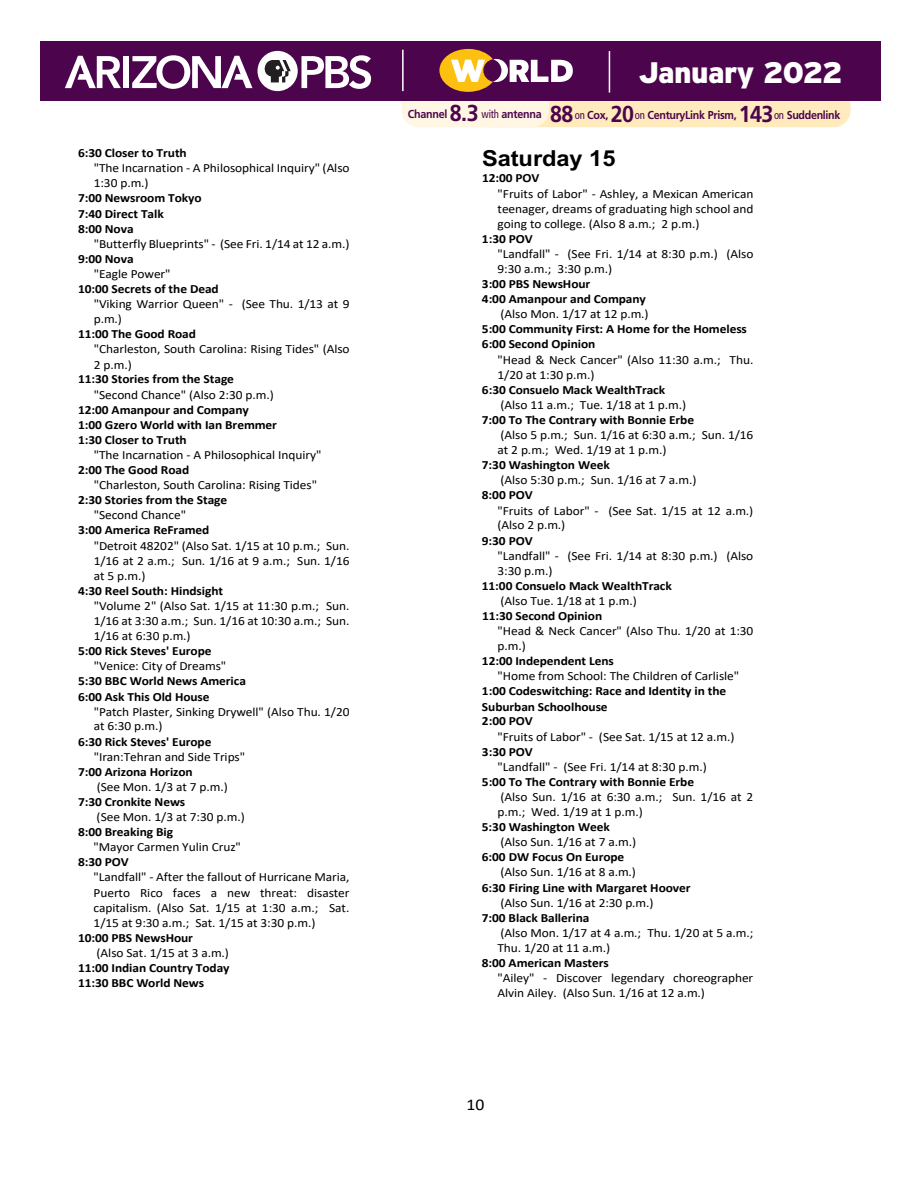
<style>
.page{position:relative;width:918px;height:1188px;background:#fff}
.page>*{position:absolute;margin:0;border:0;box-sizing:border-box;transform-origin:0 0}
.t1{font:900 29.7px "PBS Explorer";letter-spacing:-.02em;color:#fff}
.t2{font:700 22.05px "Arial";color:#000;scale:1.07 1}
.t3{font:16.5px "Calibri";color:#000;scale:1.07 1}
.t4{font:12.45px "Calibri";letter-spacing:-.005em;color:#000;scale:1.07 1}
.t5{font:700 12.45px "Calibri";letter-spacing:-.005em;color:#000;scale:1.07 1}
.t6{font:700 11.55px "Frutiger LT Std";letter-spacing:-.03em;color:#4c054c;scale:.93 1}
.s1{font-size:23.1px}
.s2{font-weight:400;font-stretch:condensed}
</style>
<div class="page">
<div style="left:41px;top:41px;width:840px;height:60px;background:#4c054c"></div>
<svg style="left:65px;top:56px;width:56px;height:32px"></svg>
<div style="left:123px;top:56px;width:6px;height:32px;background:#fff"></div>
<svg style="left:132px;top:55px;width:120px;height:34px"></svg>
<svg style="left:258px;top:51px;width:113px;height:40px"></svg>
<svg style="left:402px;top:49px;width:449px;height:78px"></svg>
<p class="t5" style="left:78px;top:144px;width:103px">6:30 Closer to Truth</p>
<p class="t4" style="left:94px;top:160px;width:241px">"The Incarnation - A Philosophical Inquiry" (Also</p>
<p class="t4" style="left:94px;top:175px;width:53px">1:30 p.m.)</p>
<p class="t5" style="left:78px;top:190px;width:117px">7:00 Newsroom Tokyo</p>
<p class="t5" style="left:78px;top:205px;width:82px">7:40 Direct Talk</p>
<p class="t5" style="left:78px;top:220px;width:53px">8:00 Nova</p>
<p class="t4" style="left:94px;top:235px;width:241px">"Butterfly Blueprints" - (See Fri. 1/14 at 12 a.m.)</p>
<p class="t5" style="left:78px;top:250px;width:53px">9:00 Nova</p>
<p class="t4" style="left:94px;top:265px;width:73px">"Eagle Power"</p>
<p class="t5" style="left:78px;top:280px;width:133px">10:00 Secrets of the Dead</p>
<p class="t4" style="left:94px;top:296px;width:241px">"Viking Warrior Queen" - (See Thu. 1/13 at 9</p>
<p class="t4" style="left:94px;top:310px;width:28px">p.m.)</p>
<p class="t5" style="left:78px;top:325px;width:112px">11:00 The Good Road</p>
<p class="t4" style="left:94px;top:341px;width:241px">"Charleston, South Carolina: Rising Tides" (Also</p>
<p class="t4" style="left:94px;top:356px;width:37px">2 p.m.)</p>
<p class="t5" style="left:78px;top:370px;width:147px">11:30 Stories from the Stage</p>
<p class="t4" style="left:94px;top:386px;width:170px">"Second Chance" (Also 2:30 p.m.)</p>
<p class="t5" style="left:78px;top:401px;width:161px">12:00 Amanpour and Company</p>
<p class="t5" style="left:78px;top:416px;width:187px">1:00 Gzero World with Ian Bremmer</p>
<p class="t5" style="left:78px;top:431px;width:103px">1:30 Closer to Truth</p>
<p class="t4" style="left:94px;top:446px;width:214px">"The Incarnation - A Philosophical Inquiry"</p>
<p class="t5" style="left:78px;top:461px;width:105px">2:00 The Good Road</p>
<p class="t4" style="left:94px;top:476px;width:210px">"Charleston, South Carolina: Rising Tides"</p>
<p class="t5" style="left:78px;top:491px;width:141px">2:30 Stories from the Stage</p>
<p class="t4" style="left:94px;top:506px;width:88px">"Second Chance"</p>
<p class="t5" style="left:78px;top:521px;width:124px">3:00 America ReFramed</p>
<p class="t4" style="left:94px;top:537px;width:241px">"Detroit 48202" (Also Sat. 1/15 at 10 p.m.; Sun.</p>
<p class="t4" style="left:94px;top:552px;width:241px">1/16 at 2 a.m.; Sun. 1/16 at 9 a.m.; Sun. 1/16</p>
<p class="t4" style="left:94px;top:567px;width:50px">at 5 p.m.)</p>
<p class="t5" style="left:78px;top:582px;width:137px">4:30 Reel South: Hindsight</p>
<p class="t4" style="left:94px;top:597px;width:241px">"Volume 2" (Also Sat. 1/15 at 11:30 p.m.; Sun.</p>
<p class="t4" style="left:94px;top:612px;width:241px">1/16 at 3:30 a.m.; Sun. 1/16 at 10:30 a.m.; Sun.</p>
<p class="t4" style="left:94px;top:627px;width:92px">1/16 at 6:30 p.m.)</p>
<p class="t5" style="left:78px;top:642px;width:126px">5:00 Rick Steves' Europe</p>
<p class="t4" style="left:94px;top:657px;width:125px">"Venice: City of Dreams"</p>
<p class="t5" style="left:78px;top:672px;width:158px">5:30 BBC World News America</p>
<p class="t5" style="left:78px;top:688px;width:124px">6:00 Ask This Old House</p>
<p class="t4" style="left:94px;top:703px;width:241px">"Patch Plaster, Sinking Drywell" (Also Thu. 1/20</p>
<p class="t4" style="left:94px;top:718px;width:66px">at 6:30 p.m.)</p>
<p class="t5" style="left:78px;top:733px;width:126px">6:30 Rick Steves' Europe</p>
<p class="t4" style="left:94px;top:748px;width:143px">"Iran:Tehran and Side Trips"</p>
<p class="t5" style="left:78px;top:763px;width:109px">7:00 Arizona Horizon</p>
<p class="t4" style="left:97px;top:778px;width:124px">(See Mon. 1/3 at 7 p.m.)</p>
<p class="t5" style="left:78px;top:793px;width:102px">7:30 Cronkite News</p>
<p class="t4" style="left:97px;top:808px;width:140px">(See Mon. 1/3 at 7:30 p.m.)</p>
<p class="t5" style="left:78px;top:823px;width:90px">8:00 Breaking Big</p>
<p class="t4" style="left:94px;top:838px;width:139px">"Mayor Carmen Yulin Cruz"</p>
<p class="t5" style="left:78px;top:853px;width:49px">8:30 POV</p>
<p class="t4" style="left:94px;top:869px;width:241px">"Landfall" - After the fallout of Hurricane Maria,</p>
<p class="t4" style="left:94px;top:884px;width:241px">Puerto Rico faces a new threat: disaster</p>
<p class="t4" style="left:94px;top:899px;width:241px">capitalism. (Also Sat. 1/15 at 1:30 a.m.; Sat.</p>
<p class="t4" style="left:94px;top:914px;width:209px">1/15 at 9:30 a.m.; Sat. 1/15 at 3:30 p.m.)</p>
<p class="t5" style="left:78px;top:929px;width:109px">10:00 PBS NewsHour</p>
<p class="t4" style="left:97px;top:944px;width:125px">(Also Sat. 1/15 at 3 a.m.)</p>
<p class="t5" style="left:78px;top:959px;width:143px">11:00 Indian Country Today</p>
<p class="t5" style="left:78px;top:974px;width:119px">11:30 BBC World News</p>
<p class="t6" style="left:408px;top:108px;width:145px">Channel <span class="s1">8.3</span> <span class="s2">with</span> antenna</p>
<h1 class="t1" style="left:639px;top:55px;width:206px">January 2022</h1>
<p class="t6" style="left:550px;top:108px;width:314px"><span class="s1">88</span> <span class="s2">on</span> Cox, <span class="s1">20</span><span class="s2">on</span> CenturyLink Prism, <span class="s1">143</span><span class="s2">on</span> Suddenlink</p>
<p class="t2" style="left:482px;top:143px;width:126px">Saturday 15</p>
<p class="t5" style="left:482px;top:169px;width:55px">12:00 POV</p>
<p class="t4" style="left:498px;top:185px;width:241px">"Fruits of Labor" - Ashley, a Mexican American</p>
<p class="t4" style="left:498px;top:200px;width:241px">teenager, dreams of graduating high school and</p>
<p class="t4" style="left:498px;top:215px;width:190px">going to college. (Also 8 a.m.; 2 p.m.)</p>
<p class="t5" style="left:482px;top:230px;width:49px">1:30 POV</p>
<p class="t4" style="left:498px;top:245px;width:241px">"Landfall" - (See Fri. 1/14 at 8:30 p.m.) (Also</p>
<p class="t4" style="left:498px;top:260px;width:109px">9:30 a.m.; 3:30 p.m.)</p>
<p class="t5" style="left:482px;top:275px;width:103px">3:00 PBS NewsHour</p>
<p class="t5" style="left:482px;top:290px;width:155px">4:00 Amanpour and Company</p>
<p class="t4" style="left:501px;top:305px;width:140px">(Also Mon. 1/17 at 12 p.m.)</p>
<p class="t5" style="left:482px;top:320px;width:249px">5:00 Community First: A Home for the Homeless</p>
<p class="t5" style="left:482px;top:336px;width:108px">6:00 Second Opinion</p>
<p class="t4" style="left:498px;top:351px;width:241px">"Head &amp; Neck Cancer" (Also 11:30 a.m.; Thu.</p>
<p class="t4" style="left:498px;top:366px;width:92px">1/20 at 1:30 p.m.)</p>
<p class="t5" style="left:482px;top:381px;width:173px">6:30 Consuelo Mack WealthTrack</p>
<p class="t4" style="left:501px;top:396px;width:175px">(Also 11 a.m.; Tue. 1/18 at 1 p.m.)</p>
<p class="t5" style="left:482px;top:411px;width:200px">7:00 To The Contrary with Bonnie Erbe</p>
<p class="t4" style="left:501px;top:426px;width:238px">(Also 5 p.m.; Sun. 1/16 at 6:30 a.m.; Sun. 1/16</p>
<p class="t4" style="left:498px;top:441px;width:159px">at 2 p.m.; Wed. 1/19 at 1 p.m.)</p>
<p class="t5" style="left:482px;top:456px;width:121px">7:30 Washington Week</p>
<p class="t4" style="left:501px;top:472px;width:185px">(Also 5:30 p.m.; Sun. 1/16 at 7 a.m.)</p>
<p class="t5" style="left:482px;top:487px;width:49px">8:00 POV</p>
<p class="t4" style="left:498px;top:502px;width:241px">"Fruits of Labor" - (See Sat. 1/15 at 12 a.m.)</p>
<p class="t4" style="left:498px;top:517px;width:65px">(Also 2 p.m.)</p>
<p class="t5" style="left:482px;top:532px;width:49px">9:30 POV</p>
<p class="t4" style="left:498px;top:547px;width:241px">"Landfall" - (See Fri. 1/14 at 8:30 p.m.) (Also</p>
<p class="t4" style="left:497px;top:562px;width:53px">3:30 p.m.)</p>
<p class="t5" style="left:482px;top:577px;width:179px">11:00 Consuelo Mack WealthTrack</p>
<p class="t4" style="left:500px;top:592px;width:129px">(Also Tue. 1/18 at 1 p.m.)</p>
<p class="t5" style="left:482px;top:607px;width:114px">11:30 Second Opinion</p>
<p class="t4" style="left:498px;top:622px;width:241px">"Head &amp; Neck Cancer" (Also Thu. 1/20 at 1:30</p>
<p class="t4" style="left:498px;top:638px;width:28px">p.m.)</p>
<p class="t5" style="left:482px;top:652px;width:125px">12:00 Independent Lens</p>
<p class="t4" style="left:498px;top:668px;width:227px">"Home from School: The Children of Carlisle"</p>
<p class="t5" style="left:482px;top:683px;width:230px">1:00 Codeswitching: Race and Identity in the</p>
<p class="t5" style="left:482px;top:698px;width:119px">Suburban Schoolhouse</p>
<p class="t5" style="left:482px;top:712px;width:49px">2:00 POV</p>
<p class="t4" style="left:498px;top:728px;width:223px">"Fruits of Labor" - (See Sat. 1/15 at 12 a.m.)</p>
<p class="t5" style="left:482px;top:743px;width:49px">3:30 POV</p>
<p class="t4" style="left:498px;top:758px;width:197px">"Landfall" - (See Fri. 1/14 at 8:30 p.m.)</p>
<p class="t5" style="left:482px;top:773px;width:200px">5:00 To The Contrary with Bonnie Erbe</p>
<p class="t4" style="left:501px;top:788px;width:238px">(Also Sun. 1/16 at 6:30 a.m.; Sun. 1/16 at 2</p>
<p class="t4" style="left:498px;top:803px;width:137px">p.m.; Wed. 1/19 at 1 p.m.)</p>
<p class="t5" style="left:482px;top:818px;width:121px">5:30 Washington Week</p>
<p class="t4" style="left:501px;top:834px;width:128px">(Also Sun. 1/16 at 7 a.m.)</p>
<p class="t5" style="left:482px;top:848px;width:135px">6:00 DW Focus On Europe</p>
<p class="t4" style="left:501px;top:864px;width:128px">(Also Sun. 1/16 at 8 a.m.)</p>
<p class="t5" style="left:482px;top:879px;width:197px">6:30 Firing Line with Margaret Hoover</p>
<p class="t4" style="left:500px;top:894px;width:145px">(Also Sun. 1/16 at 2:30 p.m.)</p>
<p class="t5" style="left:482px;top:909px;width:102px">7:00 Black Ballerina</p>
<p class="t4" style="left:500px;top:924px;width:238px">(Also Mon. 1/17 at 4 a.m.; Thu. 1/20 at 5 a.m.;</p>
<p class="t4" style="left:497px;top:939px;width:107px">Thu. 1/20 at 11 a.m.)</p>
<p class="t5" style="left:482px;top:954px;width:120px">8:00 American Masters</p>
<p class="t4" style="left:497px;top:969px;width:241px">"Ailey" - Discover legendary choreographer</p>
<p class="t4" style="left:497px;top:984px;width:195px">Alvin Ailey. (Also Sun. 1/16 at 12 a.m.)</p>
<p class="t3" style="left:466px;top:1093px;width:18px">10</p>
</div>
